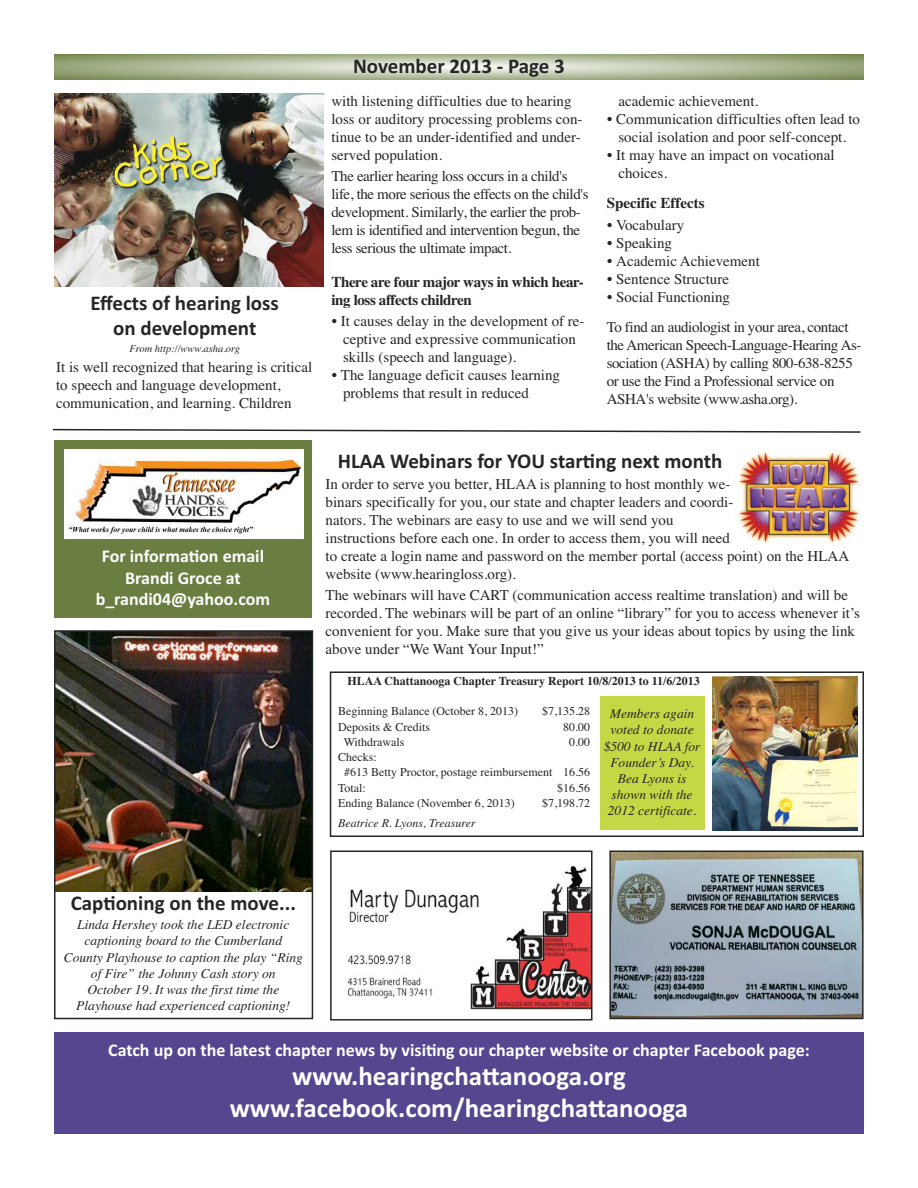
<style>
.page{position:relative;width:918px;height:1188px;background:#fff}
.page>*{position:absolute;margin:0;border:0;box-sizing:border-box;transform-origin:0 0}
.t1{font:700 27px/32.4px "Calibri";color:#fff;text-align:center}
.t2{font:700 21px/25.2px "Calibri";color:#272627;text-align:center}
.t3{font:700 18px/21.6px "Calibri";color:#fff;text-align:center}
.t4{font:15px/18px "Times";color:#272627}
.t5{font:15px/18px "Times";letter-spacing:-.025em;color:#272627}
.t6{font:700 15px/18px "Times";letter-spacing:-.025em;color:#272627}
.t7{font:700 15px "Times";color:#272627}
.t8{font:italic 13.5px/16.2px "Times";color:#272627;text-align:center}
.t9{font:12px "Times";color:#272627}
.t10{font:700 12px "Times";color:#272627}
.t11{font:italic 12px "Times";color:#272627}
.t12{font:italic 10.5px "Times";color:#272627}
</style>
<div class="page">
<svg style="left:54px;top:54px;width:810px;height:25px;background:#b1bc9c"></svg>
<div style="left:54px;top:440px;width:258px;height:178px;background:#697e40"></div>
<div style="left:54px;top:1033px;width:810px;height:101px;background:#564690"></div>
<img style="left:64px;top:450px;width:240px;height:88px">
<img style="left:349px;top:867px;width:241px;height:143px">
<div style="left:330px;top:850px;width:263px;height:171px;border:2px solid #272627"></div>
<svg style="left:52px;top:428px;width:809px;height:5px"></svg>
<img style="left:612px;top:853px;width:249px;height:163px">
<div style="left:609px;top:850px;width:255px;height:169px;border:2px solid #272627"></div>
<div style="left:330px;top:671px;width:534px;height:166px;border:2px solid #272627"></div>
<img style="left:57px;top:633px;width:253px;height:258px">
<div style="left:54px;top:630px;width:259px;height:389px;border:2px solid #272627"></div>
<img style="left:54px;top:93px;width:270px;height:194px">
<img style="left:738px;top:448px;width:122px;height:96px">
<img style="left:713px;top:676px;width:144px;height:155px">
<div style="left:600px;top:697px;width:104px;height:133px;background:#c6d746"></div>
<h2 class="t2" style="left:91px;top:290px;width:190px">Effects of hearing loss on development</h2>
<p class="t12" style="left:129px;top:343px;width:112px">From http://www.asha.org</p>
<p class="t4" style="left:56px;top:357px;width:258px">It is well recognized that hearing is critical to speech and language development, communication, and learning. Children</p>
<h2 class="t2" style="left:353px;top:53px;width:213px">November 2013 - Page 3</h2>
<p class="t4" style="left:331px;top:92px;width:253px">with listening difficulties due to hearing loss or auditory processing problems con&shy;tinue to be an under-identified and under&shy;served population.</p>
<p class="t5" style="left:331px;top:167px;width:259px">The earlier hearing loss occurs in a child's life, the more serious the effects on the child's development. Similarly, the earlier the prob&shy;lem is identified and intervention begun, the less serious the ultimate impact.</p>
<p class="t6" style="left:331px;top:273px;width:254px">There are four major ways in which hear&shy;ing loss affects children</p>
<p class="t4" style="left:343px;top:312px;width:243px;text-indent:-11px">• It causes delay in the development of re&shy;ceptive and expressive communication skills (speech and language).</p>
<p class="t4" style="left:343px;top:366px;width:218px;text-indent:-11px">• The language deficit causes learning problems that result in reduced</p>
<p class="t4" style="left:618px;top:92px;width:141px">academic achievement.</p>
<p class="t4" style="left:607px;top:110px;width:254px;text-align:center">• Communication difficulties often lead to social isolation and poor self-concept.</p>
<p class="t4" style="left:618px;top:146px;width:218px;text-indent:-11px">• It may have an impact on vocational choices.</p>
<p class="t7" style="left:607px;top:194px;width:99px">Specific Effects</p>
<p class="t4" style="left:607px;top:215px;width:79px">• Vocabulary</p>
<p class="t4" style="left:607px;top:233px;width:66px">• Speaking</p>
<p class="t4" style="left:607px;top:251px;width:154px">• Academic Achievement</p>
<p class="t4" style="left:607px;top:269px;width:123px">• Sentence Structure</p>
<p class="t5" style="left:607px;top:281px;width:243px;line-height:30.6px">• Social Functioning<br>To find an audiologist in your area, contact</p>
<p class="t5" style="left:607px;top:336px;width:256px">the American Speech-Language-Hearing As&shy;sociation (ASHA) by calling 800-638-8255 or use the Find a Professional service on ASHA's website (www.asha.org).</p>
<p class="t3" style="left:96px;top:545px;width:176px">For information email<br>Brandi Groce at b_randi04@yahoo.com</p>
<h2 class="t2" style="left:338px;top:448px;width:386px">HLAA Webinars for YOU starting next month</h2>
<p class="t4" style="left:326px;top:475px;width:525px">In order to serve you better, HLAA is planning to host monthly we-<br>binars specifically for you, our state and chapter leaders and coordi-<br>nators. The webinars are easy to use and we will send you<br>instructions before each one. In order to access them, you will need<br>to create a login name and password on the member portal (access point) on the HLAA website (www.hearingloss.org).</p>
<p class="t4" style="left:326px;top:586px;width:536px">The webinars will have CART (communication access realtime translation) and will be recorded. The webinars will be part of an online “library” for you to access whenever it’s convenient for you. Make sure that you give us your ideas about topics by using the link above under “We Want Your Input!”</p>
<p class="t10" style="left:348px;top:674px;width:354px">HLAA Chattanooga Chapter Treasury Report 10/8/2013 to 11/6/2013</p>
<p class="t9" style="left:338px;top:704px;width:182px">Beginning Balance (October 8, 2013)</p>
<p class="t9" style="left:542px;top:704px;width:49px">$7,135.28</p>
<p class="t9" style="left:338px;top:720px;width:93px">Deposits &amp; Credits</p>
<p class="t9" style="left:563px;top:720px;width:28px">80.00</p>
<p class="t9" style="left:344px;top:735px;width:62px">Withdrawals</p>
<p class="t9" style="left:569px;top:735px;width:22px">0.00</p>
<p class="t9" style="left:338px;top:750px;width:40px">Checks:</p>
<p class="t9" style="left:344px;top:765px;width:248px">#613 Betty Proctor, postage reimbursement 16.56</p>
<p class="t9" style="left:338px;top:781px;width:29px">Total:</p>
<p class="t9" style="left:557px;top:781px;width:34px">$16.56</p>
<p class="t9" style="left:338px;top:796px;width:178px">Ending Balance (November 6, 2013)</p>
<p class="t9" style="left:542px;top:796px;width:49px">$7,198.72</p>
<p class="t11" style="left:338px;top:815px;width:139px">Beatrice R. Lyons, Treasurer</p>
<p class="t8" style="left:604px;top:706px;width:98px">Members again voted to donate $500 to HLAA for<br>Founder’s Day.<br>Bea Lyons is shown with the<br>2012 certificate.</p>
<h2 class="t2" style="left:71px;top:890px;width:227px">Captioning on the move...</h2>
<p class="t8" style="left:64px;top:916px;width:241px">Linda Hershey took the LED electronic captioning board to the Cumberland County Playhouse to caption the play “Ring of Fire” the Johnny Cash story on<br>October 19. It was the first time the Playhouse had experienced captioning!</p>
<p class="t3" style="left:108px;top:1039px;width:703px">Catch up on the latest chapter news by visiting our chapter website or chapter Facebook page:</p>
<h1 class="t1" style="left:230px;top:1059px;width:460px">www.hearingchattanooga.org www.facebook.com/hearingchattanooga</h1>
</div>
